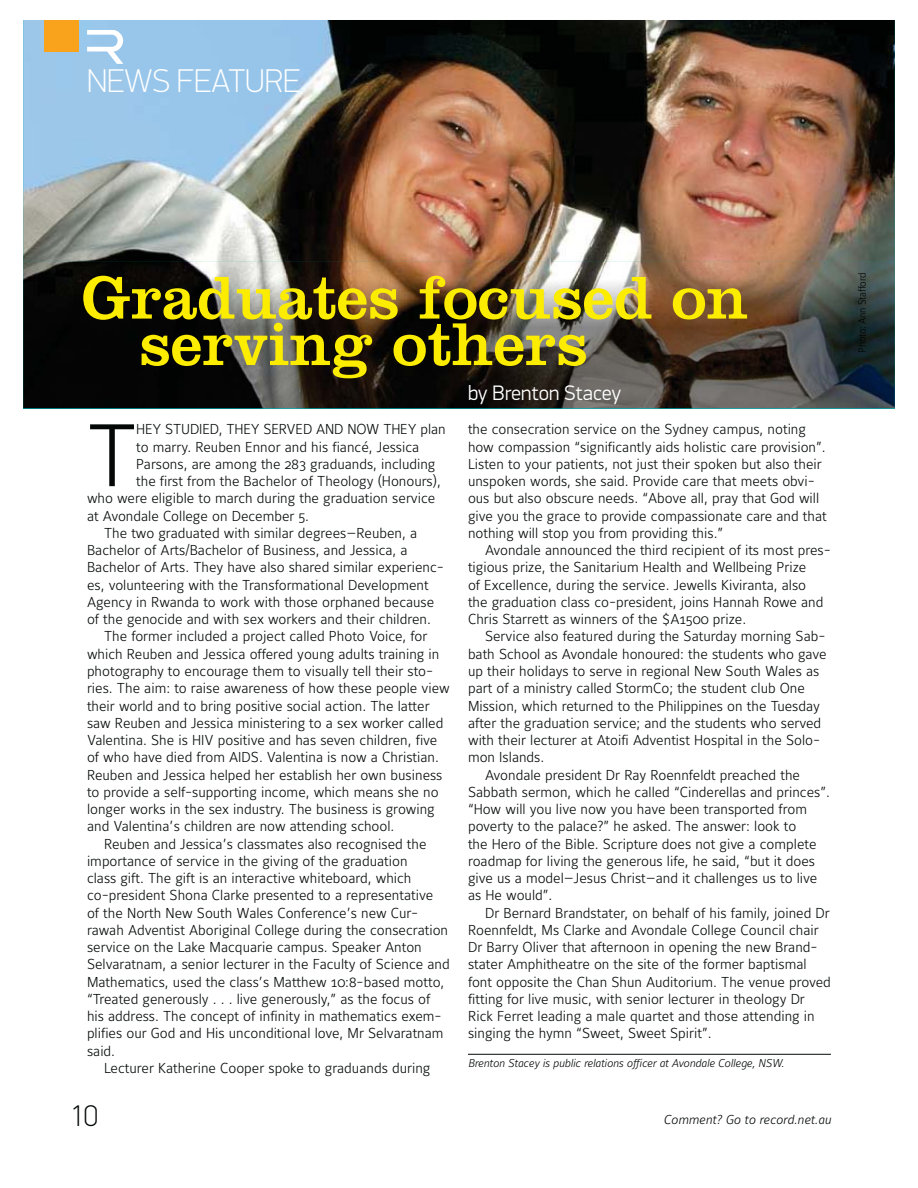
<style>
.page{position:relative;width:918px;height:1188px;background:#fff}
.page>*{position:absolute;margin:0;border:0;box-sizing:border-box;transform-origin:0 0}
.t1{font:300 87.6px "Maurea";color:#030806}
.t2{font:62.85px/46.5px "Clarendon";color:#fced00}
.t3{font:100 33px "PF Din Display Pro";color:#fff}
.t4{font:100 30px "PF Din Display Pro";color:#030806}
.t5{font:300 21px "PF Din Display Pro";color:#fff}
.t6{font:300 14.25px/17.2px "Maurea";color:#030806}
.t7{font:italic 300 12.75px "Maurea";color:#030806}
.t8{font:italic 300 11.25px "Maurea";letter-spacing:-.01em;color:#030806}
.t9{font:300 10.5px "Maurea";letter-spacing:-.025em;color:#010202;scale:.95 1}
</style>
<div class="page">
<img style="left:23px;top:20px;width:872px;height:242px">
<img style="left:23px;top:262px;width:872px;height:146px">
<img style="left:858px;top:327px;width:8px;height:25px">
<img style="left:858px;top:308px;width:8px;height:16px">
<img style="left:858px;top:274px;width:8px;height:31px">
<div style="left:45px;top:20px;width:34px;height:31px;background:#f8a31b"></div>
<svg style="left:87px;top:30px;width:36px;height:34px"></svg>
<hr style="left:468px;top:1054px;width:363px;height:1px;background:#030806">
<h3 class="t3" style="left:87px;top:61px;width:215px">NEWS FEATURE</h3>
<h2 class="t2" style="left:139px;top:281px;width:611px;text-indent:-57px">Graduates focused on serving others</h2>
<h3 class="t5" style="left:468px;top:385px;width:155px">by Brenton Stacey</h3>
<h1 class="t1" style="left:87px;top:421px;width:52px">T</h1>
<p class="t6" style="left:136px;top:422px;width:311px">HEY STUDIED, THEY SERVED AND NOW THEY plan</p>
<p class="t6" style="left:468px;top:422px;width:360px">the consecration service on the Sydney campus, noting how compassion “significantly aids holistic care provision”.<br>Listen to your patients, not just their spoken but also their unspoken words, she said. Provide care that meets obvi&shy;ous but also obscure needs. “Above all, pray that God will give you the grace to provide compassionate care and that nothing will stop you from providing this.”</p>
<p class="t6" style="left:468px;top:543px;width:364px;text-indent:17px">Avondale announced the third recipient of its most pres&shy;tigious prize, the Sanitarium Health and Wellbeing Prize<br>of Excellence, during the service. Jewells Kiviranta, also<br>the graduation class co-president, joins Hannah Rowe and Chris Starrett as winners of the $A1500 prize.</p>
<p class="t6" style="left:485px;top:629px;width:342px">Service also featured during the Saturday morning Sab-</p>
<p class="t6" style="left:468px;top:646px;width:360px">bath School as Avondale honoured: the students who gave</p>
<p class="t6" style="left:468px;top:663px;width:353px">up their holidays to serve in regional New South Wales as</p>
<p class="t6" style="left:468px;top:681px;width:338px">part of a ministry called StormCo; the student club One</p>
<p class="t6" style="left:468px;top:698px;width:353px">Mission, which returned to the Philippines on the Tuesday</p>
<p class="t6" style="left:468px;top:715px;width:355px">after the graduation service; and the students who served</p>
<p class="t6" style="left:468px;top:732px;width:354px">with their lecturer at Atoifi Adventist Hospital in the Solo-</p>
<p class="t6" style="left:468px;top:750px;width:78px">mon Islands.</p>
<p class="t6" style="left:485px;top:767px;width:317px">Avondale president Dr Ray Roennfeldt preached the</p>
<p class="t6" style="left:468px;top:784px;width:363px">Sabbath sermon, which he called “Cinderellas and princes”.</p>
<p class="t6" style="left:468px;top:801px;width:341px">“How will you live now you have been transported from</p>
<p class="t6" style="left:468px;top:819px;width:330px">poverty to the palace?” he asked. The answer: look to</p>
<p class="t6" style="left:468px;top:836px;width:350px">the Hero of the Bible. Scripture does not give a complete</p>
<p class="t6" style="left:468px;top:853px;width:349px">roadmap for living the generous life, he said, “but it does</p>
<p class="t6" style="left:468px;top:870px;width:351px">give us a model—Jesus Christ—and it challenges us to live</p>
<p class="t6" style="left:468px;top:888px;width:86px">as He would”.</p>
<p class="t6" style="left:485px;top:905px;width:346px">Dr Bernard Brandstater, on behalf of his family, joined Dr</p>
<p class="t6" style="left:468px;top:922px;width:352px">Roennfeldt, Ms Clarke and Avondale College Council chair</p>
<p class="t6" style="left:468px;top:939px;width:351px">Dr Barry Oliver that afternoon in opening the new Brand-</p>
<p class="t6" style="left:468px;top:957px;width:340px">stater Amphitheatre on the site of the former baptismal</p>
<p class="t6" style="left:468px;top:974px;width:364px">font opposite the Chan Shun Auditorium. The venue proved</p>
<p class="t6" style="left:468px;top:991px;width:338px">fitting for live music, with senior lecturer in theology Dr</p>
<p class="t6" style="left:468px;top:1008px;width:348px">Rick Ferret leading a male quartet and those attending in</p>
<p class="t6" style="left:468px;top:1026px;width:245px">singing the hymn “Sweet, Sweet Spirit”.</p>
<p class="t8" style="left:468px;top:1059px;width:318px">Brenton Stacey is public relations officer at Avondale College, NSW.</p>
<p class="t6" style="left:136px;top:439px;width:285px">to marry. Reuben Ennor and his fiancé, Jessica</p>
<p class="t6" style="left:136px;top:456px;width:301px">Parsons, are among the 283 graduands, including</p>
<p class="t6" style="left:136px;top:474px;width:306px">the first from the Bachelor of Theology (Honours),</p>
<p class="t6" style="left:87px;top:491px;width:350px">who were eligible to march during the graduation service</p>
<p class="t6" style="left:87px;top:508px;width:224px">at Avondale College on December 5.</p>
<p class="t6" style="left:104px;top:525px;width:315px">The two graduated with similar degrees—Reuben, a</p>
<p class="t6" style="left:87px;top:543px;width:322px">Bachelor of Arts/Bachelor of Business, and Jessica, a</p>
<p class="t6" style="left:87px;top:560px;width:358px">Bachelor of Arts. They have also shared similar experienc-</p>
<p class="t6" style="left:87px;top:577px;width:343px">es, volunteering with the Transformational Development</p>
<p class="t6" style="left:87px;top:594px;width:349px">Agency in Rwanda to work with those orphaned because</p>
<p class="t6" style="left:87px;top:612px;width:345px">of the genocide and with sex workers and their children.</p>
<p class="t6" style="left:104px;top:629px;width:325px">The former included a project called Photo Voice, for</p>
<p class="t6" style="left:87px;top:646px;width:354px">which Reuben and Jessica offered young adults training in</p>
<p class="t6" style="left:87px;top:663px;width:348px">photography to encourage them to visually tell their sto-</p>
<p class="t6" style="left:87px;top:681px;width:364px">ries. The aim: to raise awareness of how these people view</p>
<p class="t6" style="left:87px;top:698px;width:344px">their world and to bring positive social action. The latter</p>
<p class="t6" style="left:87px;top:715px;width:358px">saw Reuben and Jessica ministering to a sex worker called</p>
<p class="t6" style="left:87px;top:732px;width:352px">Valentina. She is HIV positive and has seven children, five</p>
<p class="t6" style="left:87px;top:750px;width:353px">of who have died from AIDS. Valentina is now a Christian.</p>
<p class="t6" style="left:87px;top:767px;width:357px">Reuben and Jessica helped her establish her own business</p>
<p class="t6" style="left:87px;top:784px;width:353px">to provide a self-supporting income, which means she no</p>
<p class="t6" style="left:87px;top:801px;width:349px">longer works in the sex industry. The business is growing</p>
<p class="t6" style="left:87px;top:819px;width:309px">and Valentina’s children are now attending school.</p>
<p class="t6" style="left:104px;top:836px;width:324px">Reuben and Jessica’s classmates also recognised the</p>
<p class="t6" style="left:87px;top:853px;width:322px">importance of service in the giving of the graduation</p>
<p class="t6" style="left:87px;top:870px;width:326px">class gift. The gift is an interactive whiteboard, which</p>
<p class="t6" style="left:87px;top:888px;width:348px">co-president Shona Clarke presented to a representative</p>
<p class="t6" style="left:87px;top:905px;width:333px">of the North New South Wales Conference’s new Cur-</p>
<p class="t6" style="left:87px;top:922px;width:363px">rawah Adventist Aboriginal College during the consecration</p>
<p class="t6" style="left:87px;top:939px;width:336px">service on the Lake Macquarie campus. Speaker Anton</p>
<p class="t6" style="left:87px;top:957px;width:364px">Selvaratnam, a senior lecturer in the Faculty of Science and</p>
<p class="t6" style="left:87px;top:974px;width:359px">Mathematics, used the class’s Matthew 10:8-based motto,</p>
<p class="t6" style="left:87px;top:991px;width:345px">“Treated generously . . . live generously,” as the focus of</p>
<p class="t6" style="left:87px;top:1008px;width:356px">his address. The concept of infinity in mathematics exem-</p>
<p class="t6" style="left:87px;top:1026px;width:358px">plifies our God and His unconditional love, Mr Selvaratnam</p>
<p class="t6" style="left:87px;top:1043px;width:30px">said.</p>
<p class="t6" style="left:104px;top:1060px;width:328px">Lecturer Katherine Cooper spoke to graduands during</p>
<h3 class="t4" style="left:70px;top:1098px;width:30px">10</h3>
<p class="t7" style="left:664px;top:1115px;width:169px">Comment? Go to record.net.au</p>
<p class="t9" style="left:858px;top:353px;width:86px;rotate:-90deg">Photo: Ann Stafford</p>
</div>
